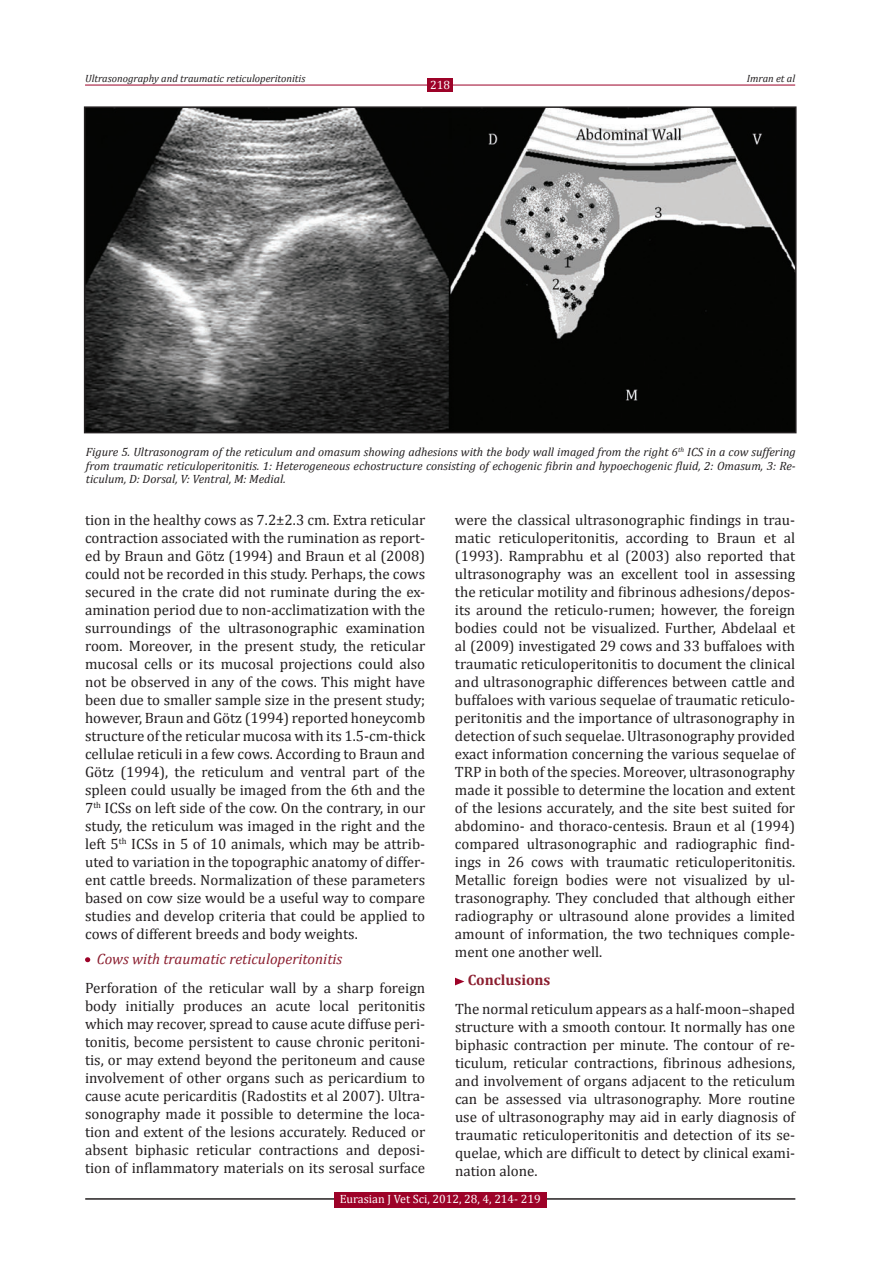
<style>
.page{position:relative;width:893px;height:1263px;background:#fff}
.page>*{position:absolute;margin:0;border:0;box-sizing:border-box;transform-origin:0 0}
.t1{font:15px/18px "Cambria";color:#231f20;text-align:justify}
.t2{font:italic 15px "Cambria";color:#8b1e2f}
.t3{font:700 15px "Cambria";color:#8b1e2f}
.t4{font:italic 12px/13.5px "Cambria";color:#231f20;text-align:justify}
.t5{font:12px "Cambria";color:#fff}
.t6{font:italic 10.5px "Cambria";color:#231f20}
</style>
<div class="page">
<svg style="left:85px;top:957px;width:5px;height:5px"></svg>
<svg style="left:455px;top:978px;width:9px;height:7px"></svg>
<hr style="left:85px;top:85px;width:710px;height:1px;background:#9d0228">
<div style="left:427px;top:78px;width:26px;height:14px;background:#9d0228"></div>
<img style="left:87px;top:109px;width:706px;height:321px">
<div style="left:84px;top:106px;width:712px;height:327px;border:2px solid #231f20"></div>
<hr style="left:85px;top:1198px;width:710px;height:2px;background:#231f20">
<div style="left:334px;top:1191px;width:212px;height:16px;background:#9d0228"></div>
<p class="t6" style="left:85px;top:71px;width:222px">Ultrasonography and traumatic reticuloperitonitis</p>
<p class="t6" style="left:747px;top:71px;width:50px">Imran et al</p>
<p class="t5" style="left:430px;top:78px;width:21px">218</p>
<p class="t4" style="left:86px;top:445px;width:711px">Figure 5. Ultrasonogram of the reticulum and omasum showing adhesions with the body wall imaged from the right 6<sup>th</sup> ICS in a cow suffering from traumatic reticuloperitonitis. 1: Heterogeneous echostructure consisting of echogenic fibrin and hypoechogenic fluid, 2: Omasum, 3: Re&shy;ticulum, D: Dorsal, V: Ventral, M: Medial.</p>
<p class="t1" style="left:85px;top:510px;width:342px">tion in the healthy cows as 7.2±2.3 cm. Extra reticular contraction associated with the rumination as report&shy;ed by Braun and Götz (1994) and Braun et al (2008) could not be recorded in this study. Perhaps, the cows secured in the crate did not ruminate during the ex&shy;amination period due to non-acclimatization with the surroundings of the ultrasonographic examination room. Moreover, in the present study, the reticular mucosal cells or its mucosal projections could also not be observed in any of the cows. This might have been due to smaller sample size in the present study; however, Braun and Götz (1994) reported honeycomb structure of the reticular mucosa with its 1.5-cm-thick cellulae reticuli in a few cows. According to Braun and Götz (1994), the reticulum and ventral part of the spleen could usually be imaged from the 6th and the 7<sup>th</sup> ICSs on left side of the cow. On the contrary, in our study, the reticulum was imaged in the right and the left 5<sup>th</sup> ICSs in 5 of 10 animals, which may be attrib&shy;uted to variation in the topographic anatomy of differ&shy;ent cattle breeds. Normalization of these parameters based on cow size would be a useful way to compare studies and develop criteria that could be applied to cows of different breeds and body weights.</p>
<p class="t2" style="left:97px;top:949px;width:247px">Cows with traumatic reticuloperitonitis</p>
<p class="t1" style="left:85px;top:979px;width:342px">Perforation of the reticular wall by a sharp foreign body initially produces an acute local peritonitis which may recover, spread to cause acute diffuse peri&shy;tonitis, become persistent to cause chronic peritoni&shy;tis, or may extend beyond the peritoneum and cause involvement of other organs such as pericardium to cause acute pericarditis (Radostits et al 2007). Ultra&shy;sonography made it possible to determine the loca&shy;tion and extent of the lesions accurately. Reduced or absent biphasic reticular contractions and deposi&shy;tion of inflammatory materials on its serosal surface</p>
<p class="t1" style="left:455px;top:511px;width:342px">were the classical ultrasonographic findings in trau&shy;matic reticuloperitonitis, according to Braun et al (1993). Ramprabhu et al (2003) also reported that ultrasonography was an excellent tool in assessing the reticular motility and fibrinous adhesions/depos&shy;its around the reticulo-rumen; however, the foreign bodies could not be visualized. Further, Abdelaal et al (2009) investigated 29 cows and 33 buffaloes with traumatic reticuloperitonitis to document the clinical and ultrasonographic differences between cattle and buffaloes with various sequelae of traumatic reticulo&shy;peritonitis and the importance of ultrasonography in detection of such sequelae. Ultrasonography provided exact information concerning the various sequelae of TRP in both of the species. Moreover, ultrasonography made it possible to determine the location and extent of the lesions accurately, and the site best suited for abdomino- and thoraco-centesis. Braun et al (1994) compared ultrasonographic and radiographic find&shy;ings in 26 cows with traumatic reticuloperitonitis.<br>Metallic foreign bodies were not visualized by ul&shy;trasonography. They concluded that although either radiography or ultrasound alone provides a limited amount of information, the two techniques comple&shy;ment one another well.</p>
<p class="t3" style="left:468px;top:970px;width:84px">Conclusions</p>
<p class="t1" style="left:455px;top:1000px;width:342px">The normal reticulum appears as a half-moon–shaped structure with a smooth contour. It normally has one biphasic contraction per minute. The contour of re&shy;ticulum, reticular contractions, fibrinous adhesions, and involvement of organs adjacent to the reticulum can be assessed via ultrasonography. More routine use of ultrasonography may aid in early diagnosis of traumatic reticuloperitonitis and detection of its se&shy;quelae, which are difficult to detect by clinical exami&shy;nation alone.</p>
<p class="t5" style="left:340px;top:1192px;width:203px">Eurasian J Vet Sci, 2012, 28, 4, 214- 219</p>
</div>
